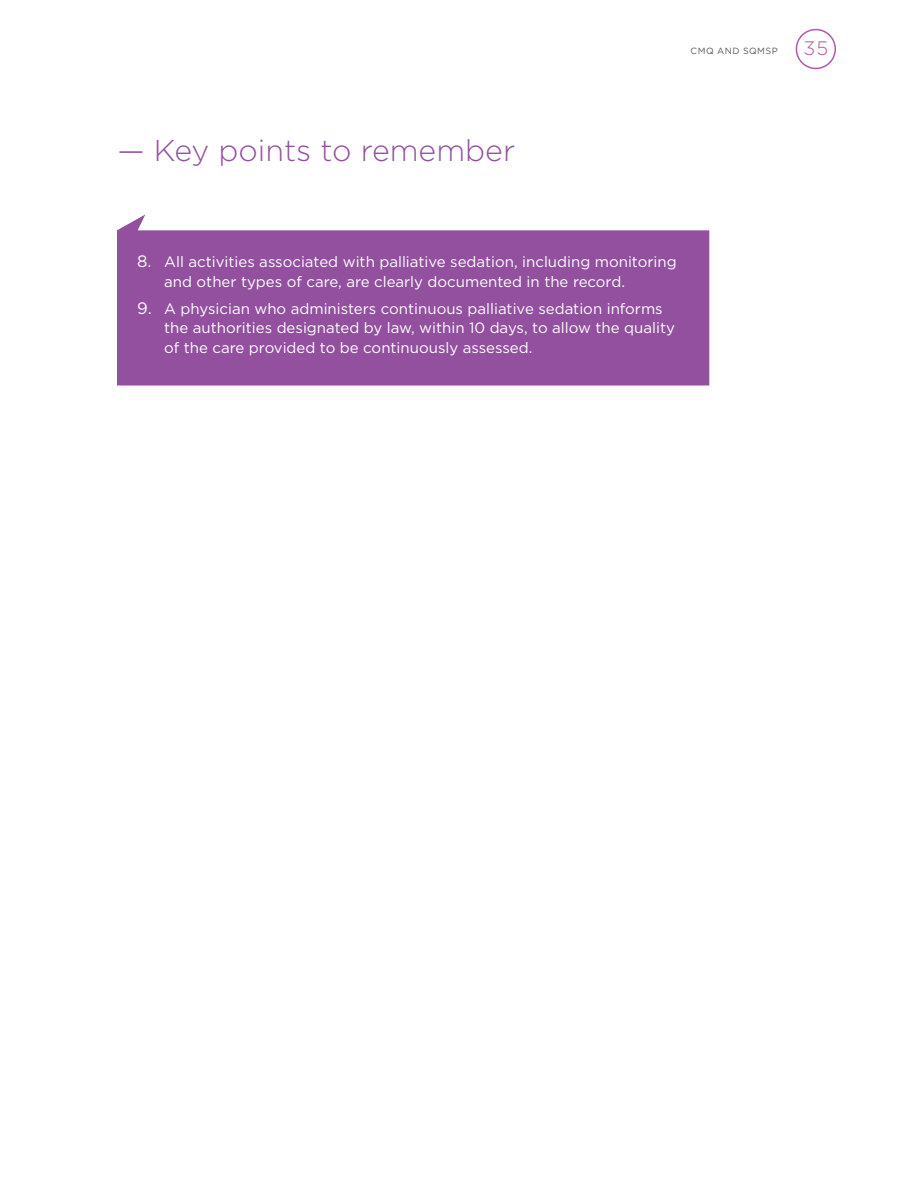
<style>
.page{position:relative;width:918px;height:1188px;background:#fff}
.page>*{position:absolute;margin:0;border:0;box-sizing:border-box;transform-origin:0 0}
.t1{font:300 30px "Gotham";color:#92509f}
.t2{font:300 19.5px "Gotham";color:#b657a9}
.t3{font:15px/19.5px "Gotham";color:#fff}
.t4{font:9px "Gotham";letter-spacing:.05em;color:#57585a}
.s1{font-size:16.5px}
</style>
<div class="page">
<div style="left:796px;top:29px;width:40px;height:40px;border:2px solid #b657a9;border-radius:50%"></div>
<svg style="left:117px;top:214px;width:592px;height:172px;background:#9c60a8"></svg>
<p class="t1" style="left:117px;top:134px;width:399px">— Key points to remember</p>
<p class="t4" style="left:691px;top:45px;width:89px">CMQ AND SQMSP</p>
<h2 class="t2" style="left:804px;top:38px;width:26px">35</h2>
<p class="t3" style="left:164px;top:252px;width:514px;text-indent:-27px"><span class="s1">8.</span> All activities associated with palliative sedation, including monitoring and other types of care, are clearly documented in the record.</p>
<p class="t3" style="left:164px;top:298px;width:512px;text-indent:-27px"><span class="s1">9.</span> A physician who administers continuous palliative sedation informs the authorities designated by law, within 10 days, to allow the quality of the care provided to be continuously assessed.</p>
</div>
